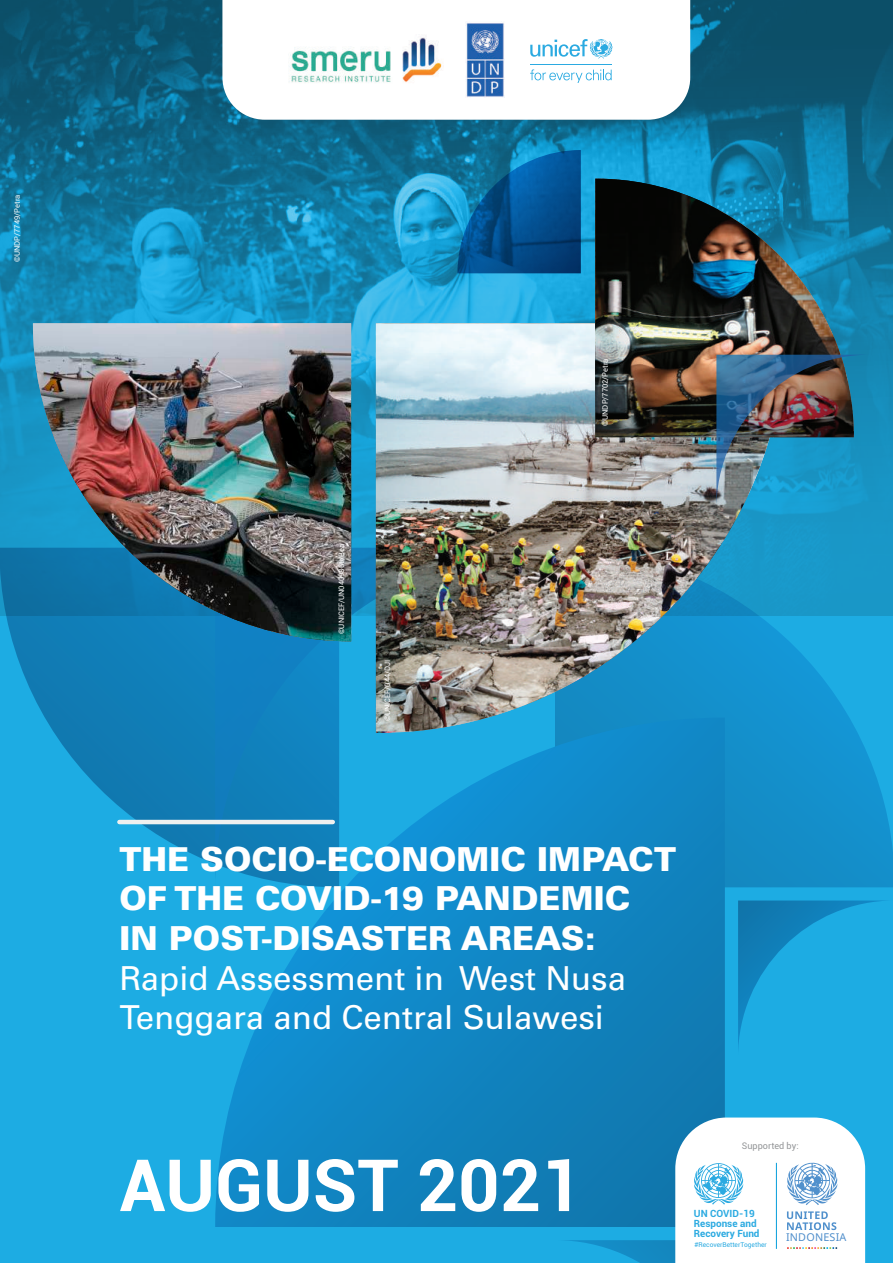
<style>
.page{position:relative;width:893px;height:1263px;background:#1dace3}
.page>*{position:absolute;margin:0;border:0;box-sizing:border-box;transform-origin:0 0}
.t1{font:700 72.15px "Roboto";color:#fff}
.t2{font:900 33px/39.6px "Univers LT Pro 75";color:#fff}
.t3{font:33px/39.6px "Univers LT Pro 55 Roman";color:#fff}
.t4{font:10.8px "Noto Sans";letter-spacing:.02em;color:#4f8ecb}
.t5{font:700 9.9px/9.9px "Roboto";color:#2baae1}
.t6{font:9.15px "Roboto";color:#949698}
.t7{font:7.5px "Roboto";color:#fff}
.t8{font:6.6px "Roboto";color:#2baae1}
</style>
<div class="page">
<img style="left:0;top:0;width:893px;height:548px">
<svg style="left:0;top:548px;width:215px;height:316px"></svg>
<svg style="left:738px;top:900px;width:147px;height:148px"></svg>
<svg style="left:725px;top:548px;width:168px;height:339px"></svg>
<svg style="left:215px;top:548px;width:161px;height:169px"></svg>
<svg style="left:215px;top:717px;width:510px;height:510px;background:#128ac6"></svg>
<img style="left:33px;top:323px;width:318px;height:318px">
<img style="left:376px;top:323px;width:410px;height:408px">
<img style="left:595px;top:179px;width:259px;height:258px">
<img style="left:716px;top:355px;width:154px;height:153px">
<svg style="left:457px;top:150px;width:124px;height:123px;background:#065893"></svg>
<hr style="left:119px;top:820px;width:214px;height:4px;background:#eff0ef">
<div style="left:222px;top:0;width:468px;height:120px;background:#fff"></div>
<img style="left:466px;top:21px;width:39px;height:76px">
<img style="left:288px;top:35px;width:155px;height:48px">
<svg style="left:530px;top:39px;width:82px;height:20px;background:#bde4f5"></svg>
<hr style="left:530px;top:64px;width:82px;height:1px;background:#2baae1">
<svg style="left:530px;top:69px;width:82px;height:14px"></svg>
<svg style="left:556px;top:1117px;width:309px;height:146px;background:#98c9e1"></svg>
<hr style="left:776px;top:1163px;width:1px;height:86px;background:#069edb">
<p class="t7" style="left:12px;top:262px;width:69px;rotate:-90deg">©UNDP/7749/Petra</p>
<p class="t7" style="left:336px;top:634px;width:92px;rotate:-90deg">©UNiCEF/UN0409866/Bea</p>
<p class="t7" style="left:382px;top:721px;width:63px;rotate:-90deg">©UNiCEF/044/DJi</p>
<p class="t7" style="left:600px;top:426px;width:69px;rotate:-90deg">©UNDP/7702/Petra</p>
<h2 class="t2" style="left:119px;top:839px;width:558px">THE SOCIO-ECONOMIC IMPACT<br>OF THE COVID-19 PANDEMIC<br>IN POST-DISASTER AREAS:</h2>
<h2 class="t3" style="left:119px;top:958px;width:508px">Rapid Assessment in West Nusa<br>Tenggara and Central Sulawesi</h2>
<h1 class="t1" style="left:119px;top:1134px;width:465px">AUGUST 2021</h1>
<p class="t6" style="left:742px;top:1139px;width:58px">Supported by:</p>
<h3 class="t5" style="left:694px;top:1208px;width:67px">UN COVID-19<br>Response and<br>Recovery Fund</h3>
<p class="t8" style="left:694px;top:1240px;width:74px">#RecoverBetterTogether</p>
<h3 class="t4" style="left:786px;top:1229px;width:62px">INDONESIA</h3>
</div>
